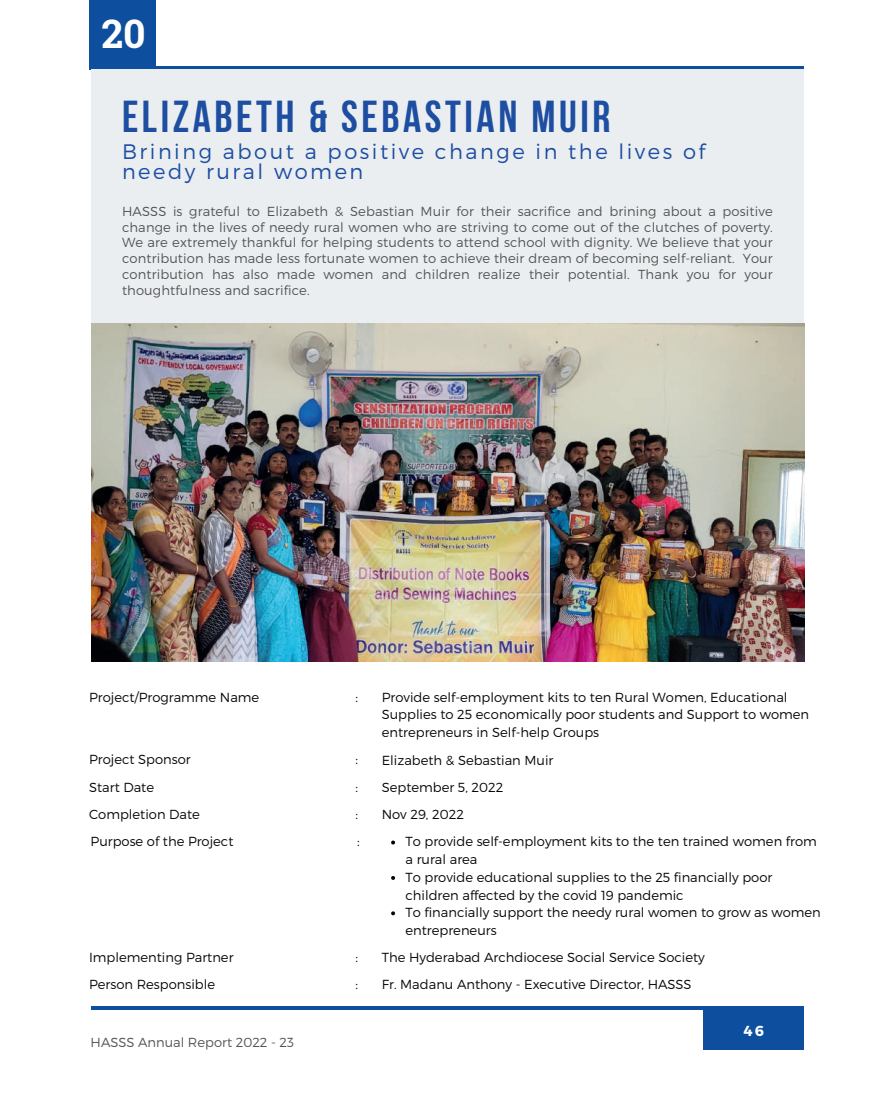
<style>
.page{position:relative;width:893px;height:1106px;background:#fff}
.page>*{position:absolute;margin:0;border:0;box-sizing:border-box;transform-origin:0 0}
.t1{font:700 44.55px "Bebas Neue";letter-spacing:.08em;color:#1d4ea1}
.t2{font:700 39.3px "Roboto Slab";color:#fff}
.t3{font:300 21px/19.6px "Montserrat";letter-spacing:.12em;color:#1d4ea1}
.t4{font:700 14.4px "Montserrat";color:#fff}
.t5{font:300 13.05px/17.7px "Montserrat";color:#080704}
.t6{font:300 13.05px/15.8px "Montserrat";letter-spacing:.01em;color:#555453;text-align:justify}
</style>
<div class="page">
<div style="left:89px;top:0;width:66px;height:66px;background:#0d4f9e"></div>
<svg style="left:89px;top:66px;width:714px;height:4px;background:#4476b2"></svg>
<div style="left:91px;top:70px;width:712px;height:591px;background:#ebeef1"></div>
<svg style="left:391px;top:840px;width:4px;height:4px"></svg>
<svg style="left:391px;top:876px;width:4px;height:4px"></svg>
<svg style="left:391px;top:911px;width:4px;height:4px"></svg>
<img style="left:91px;top:323px;width:713px;height:338px">
<div style="left:702px;top:1009px;width:101px;height:40px;background:#0d4f9e"></div>
<hr style="left:91px;top:1006px;width:712px;height:3px;background:#0d4f9e">
<h2 class="t2" style="left:101px;top:7px;width:46px">20</h2>
<h1 class="t1" style="left:122px;top:92px;width:490px">ELIZABETH &amp; SEBASTIAN MUIR</h1>
<h3 class="t3" style="left:122px;top:141px;width:585px">Brining about a positive change in the lives of needy rural women</h3>
<p class="t6" style="left:122px;top:203px;width:652px">HASSS is grateful to Elizabeth &amp; Sebastian Muir for their sacrifice and brining about a positive change in the lives of needy rural women who are striving to come out of the clutches of poverty.<br>We are extremely thankful for helping students to attend school with dignity. We believe that your contribution has made less fortunate women to achieve their dream of becoming self-reliant. Your contribution has also made women and children realize their potential. Thank you for your thoughtfulness and sacrifice.</p>
<p class="t5" style="left:89px;top:688px;width:172px">Project/Programme Name</p>
<p class="t5" style="left:382px;top:688px;width:429px">Provide self-employment kits to ten Rural Women, Educational<br>Supplies to 25 economically poor students and Support to women entrepreneurs in Self-help Groups</p>
<p class="t5" style="left:355px;top:688px;width:4px">:</p>
<p class="t5" style="left:89px;top:750px;width:103px">Project Sponsor</p>
<p class="t5" style="left:355px;top:750px;width:4px">:</p>
<p class="t5" style="left:382px;top:751px;width:173px">Elizabeth &amp; Sebastian Muir</p>
<p class="t5" style="left:89px;top:778px;width:66px">Start Date</p>
<p class="t5" style="left:355px;top:778px;width:4px">:</p>
<p class="t5" style="left:382px;top:778px;width:123px">September 5, 2022</p>
<p class="t5" style="left:89px;top:805px;width:112px">Completion Date</p>
<p class="t5" style="left:355px;top:805px;width:4px">:</p>
<p class="t5" style="left:382px;top:805px;width:84px">Nov 29, 2022</p>
<p class="t5" style="left:91px;top:833px;width:144px">Purpose of the Project</p>
<p class="t5" style="left:405px;top:833px;width:417px">To provide self-employment kits to the ten trained women from a rural area<br>To provide educational supplies to the 25 financially poor children affected by the covid 19 pandemic<br>To financially support the needy rural women to grow as women entrepreneurs</p>
<p class="t5" style="left:357px;top:833px;width:4px">:</p>
<p class="t5" style="left:89px;top:948px;width:146px">Implementing Partner</p>
<p class="t5" style="left:355px;top:948px;width:4px">:</p>
<p class="t5" style="left:382px;top:948px;width:324px">The Hyderabad Archdiocese Social Service Society</p>
<p class="t5" style="left:89px;top:975px;width:127px">Person Responsible</p>
<p class="t5" style="left:355px;top:975px;width:4px">:</p>
<p class="t5" style="left:382px;top:975px;width:311px">Fr. Madanu Anthony - Executive Director, HASSS</p>
<p class="t6" style="left:91px;top:1034px;width:205px">HASSS Annual Report 2022 - 23</p>
<p class="t4" style="left:743px;top:1022px;width:22px">46</p>
</div>
